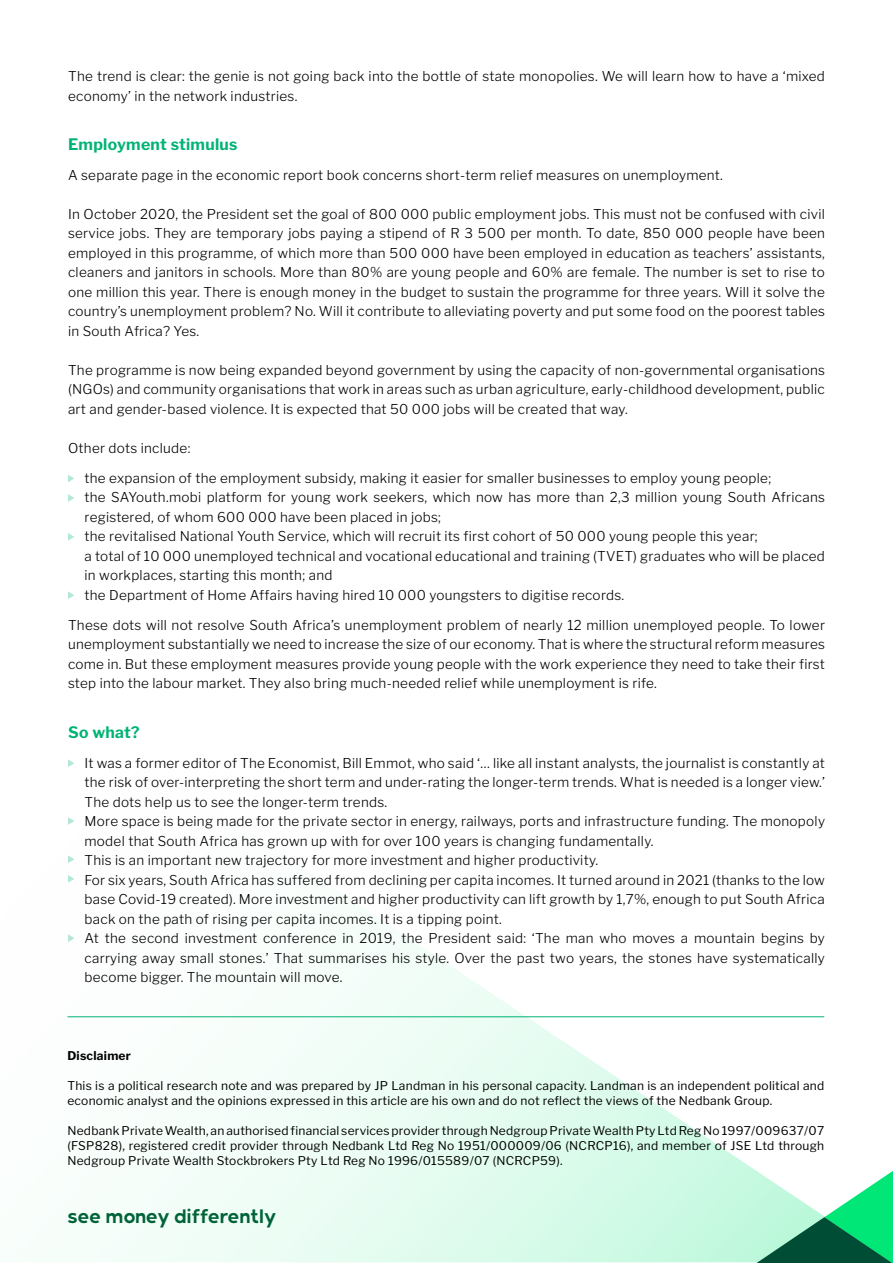
<style>
.page{position:relative;width:893px;height:1263px;background:#fff}
.page>*{position:absolute;margin:0;border:0;box-sizing:border-box;transform-origin:0 0}
.t1{font:700 19.5px "Nedbank Sans";color:#006237}
.t2{font:700 15.75px "Libre Franklin";letter-spacing:.02em;color:#00b374}
.t3{font:300 13.5px/19.5px "Libre Franklin";letter-spacing:.02em;color:#000}
.t4{font:12px/15px "Libre Franklin";letter-spacing:.02em;color:#000}
.t5{font:700 12px "Libre Franklin";letter-spacing:.02em;color:#000}
</style>
<div class="page">
<svg style="left:67px;top:928px;width:758px;height:334px"></svg>
<svg style="left:756px;top:1171px;width:137px;height:92px"></svg>
<hr style="left:68px;top:1016px;width:756px;height:1px;background:#00b374">
<svg style="left:68px;top:759px;width:6px;height:8px"></svg>
<svg style="left:68px;top:475px;width:6px;height:7px"></svg>
<svg style="left:68px;top:494px;width:6px;height:8px"></svg>
<svg style="left:68px;top:533px;width:6px;height:8px"></svg>
<svg style="left:68px;top:591px;width:6px;height:8px"></svg>
<svg style="left:68px;top:817px;width:6px;height:8px"></svg>
<svg style="left:68px;top:855px;width:6px;height:8px"></svg>
<svg style="left:68px;top:875px;width:6px;height:8px"></svg>
<svg style="left:68px;top:934px;width:6px;height:8px"></svg>
<p class="t3" style="left:68px;top:65px;width:758px">The trend is clear: the genie is not going back into the bottle of state monopolies. We will learn how to have a ‘mixed economy’ in the network industries.</p>
<p class="t2" style="left:68px;top:132px;width:171px">Employment stimulus</p>
<p class="t3" style="left:68px;top:164px;width:656px">A separate page in the economic report book concerns short-term relief measures on unemployment.</p>
<p class="t3" style="left:68px;top:203px;width:758px;text-align:justify">In October 2020, the President set the goal of 800 000 public employment jobs. This must not be confused with civil service jobs. They are temporary jobs paying a stipend of R 3 500 per month. To date, 850 000 people have been employed in this programme, of which more than 500 000 have been employed in education as teachers’ assistants, cleaners and janitors in schools. More than 80% are young people and 60% are female. The number is set to rise to one million this year. There is enough money in the budget to sustain the programme for three years. Will it solve the country’s unemployment problem? No. Will it contribute to alleviating poverty and put some food on the poorest tables in South Africa? Yes.</p>
<p class="t3" style="left:68px;top:359px;width:758px;text-align:justify">The programme is now being expanded beyond government by using the capacity of non-governmental organisations (NGOs) and community organisations that work in areas such as urban agriculture, early-childhood development, public art and gender-based violence. It is expected that 50 000 jobs will be created that way.</p>
<p class="t3" style="left:68px;top:437px;width:124px">Other dots include:</p>
<p class="t3" style="left:85px;top:467px;width:742px">the expansion of the employment subsidy, making it easier for smaller businesses to employ young people;<br>the SAYouth.mobi platform for young work seekers, which now has more than 2,3 million young South Africans registered, of whom 600 000 have been placed in jobs;<br>the revitalised National Youth Service, which will recruit its first cohort of 50 000 young people this year;<br>a total of 10 000 unemployed technical and vocational educational and training (TVET) graduates who will be placed in workplaces, starting this month; and<br>the Department of Home Affairs having hired 10 000 youngsters to digitise records.</p>
<p class="t3" style="left:68px;top:614px;width:758px;text-align:justify">These dots will not resolve South Africa’s unemployment problem of nearly 12 million unemployed people. To lower unemployment substantially we need to increase the size of our economy. That is where the structural reform measures come in. But these employment measures provide young people with the work experience they need to take their first step into the labour market. They also bring much-needed relief while unemployment is rife.</p>
<p class="t2" style="left:68px;top:720px;width:73px">So what?</p>
<p class="t3" style="left:85px;top:752px;width:742px">It was a former editor of The Economist, Bill Emmot, who said ‘… like all instant analysts, the journalist is constantly at the risk of over-interpreting the short term and under-rating the longer-term trends. What is needed is a longer view.’ The dots help us to see the longer-term trends.<br>More space is being made for the private sector in energy, railways, ports and infrastructure funding. The monopoly model that South Africa has grown up with for over 100 years is changing fundamentally.<br>This is an important new trajectory for more investment and higher productivity.<br>For six years, South Africa has suffered from declining per capita incomes. It turned around in 2021 (thanks to the low base Covid-19 created). More investment and higher productivity can lift growth by 1,7%, enough to put South Africa back on the path of rising per capita incomes. It is a tipping point.<br>At the second investment conference in 2019, the President said: ‘The man who moves a mountain begins by carrying away small stones.’ That summarises his style. Over the past two years, the stones have systematically become bigger. The mountain will move.</p>
<p class="t5" style="left:67px;top:1046px;width:65px">Disclaimer</p>
<p class="t4" style="left:67px;top:1077px;width:758px">This is a political research note and was prepared by JP Landman in his personal capacity. Landman is an independent political and economic analyst and the opinions expressed in this article are his own and do not reflect the views of the Nedbank Group.</p>
<p class="t4" style="left:67px;top:1122px;width:758px;text-align:justify">Nedbank Private Wealth, an authorised financial services provider through Nedgroup Private Wealth Pty Ltd Reg No 1997/009637/07 (FSP828), registered credit provider through Nedbank Ltd Reg No 1951/000009/06 (NCRCP16), and member of JSE Ltd through Nedgroup Private Wealth Stockbrokers Pty Ltd Reg No 1996/015589/07 (NCRCP59).</p>
<h1 class="t1" style="left:68px;top:1204px;width:210px">see money differently</h1>
</div>
